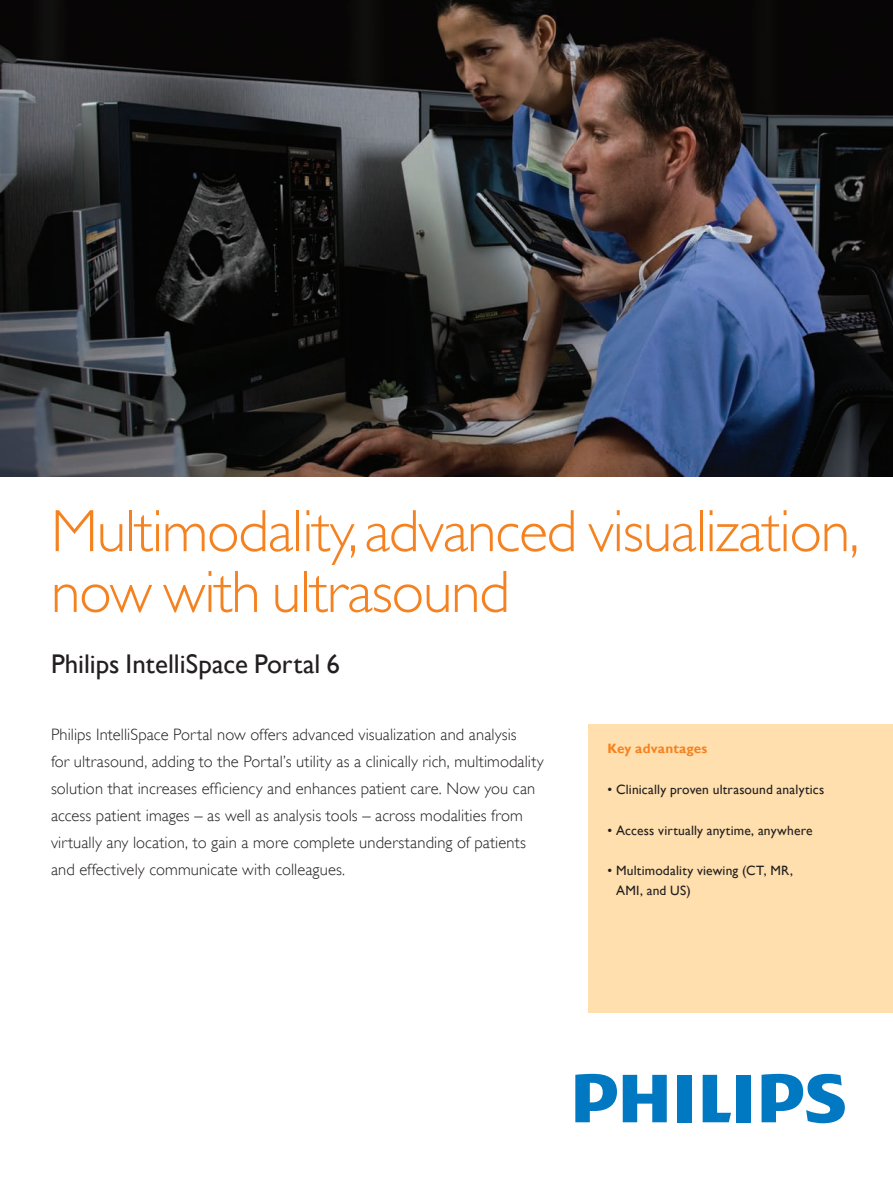
<style>
.page{position:relative;width:893px;height:1187px;background:#fff}
.page>*{position:absolute;margin:0;border:0;box-sizing:border-box;transform-origin:0 0}
.t1{font:60px/60.8px "Gill Sans Alt One WGL Light";letter-spacing:-.02em;color:#f58220}
.t2{font:27px "Gill Sans Alt One WGL";color:#231f20}
.t3{font:16.5px/27px "Gill Sans Alt One WGL Light";letter-spacing:.005em;color:#231f20}
.t4{font:13.5px/20.2px "Gill Sans Alt One WGL";letter-spacing:.015em;color:#231f20}
.t5{font:700 13.5px "Gill Sans Alt One WGL";letter-spacing:.015em;color:#f58220}
</style>
<div class="page">
<img style="left:0;top:0;width:893px;height:476px">
<svg style="left:623px;top:1074px;width:44px;height:48px"></svg>
<svg style="left:703px;top:1074px;width:28px;height:48px"></svg>
<div style="left:677px;top:1074px;width:15px;height:48px;background:#0079c2"></div>
<div style="left:736px;top:1074px;width:15px;height:48px;background:#0079c2"></div>
<svg style="left:761px;top:1073px;width:84px;height:50px"></svg>
<svg style="left:575px;top:1073px;width:42px;height:49px"></svg>
<div style="left:588px;top:724px;width:305px;height:289px;background:#fedfad"></div>
<h1 class="t1" style="left:51px;top:501px;width:810px">Multimodality, advanced visualization, now with ultrasound</h1>
<h2 class="t2" style="left:51px;top:645px;width:290px">Philips IntelliSpace Portal 6</h2>
<p class="t3" style="left:51px;top:721px;width:494px">Philips IntelliSpace Portal now offers advanced visualization and analysis<br>for ultrasound, adding to the Portal’s utility as a clinically rich, multimodality solution that increases efficiency and enhances patient care. Now you can access patient images – as well as analysis tools – across modalities from virtually any location, to gain a more complete understanding of patients and effectively communicate with colleagues.</p>
<p class="t5" style="left:608px;top:739px;width:101px">Key advantages</p>
<p class="t4" style="left:608px;top:779px;width:218px">• Clinically proven ultrasound analytics</p>
<p class="t4" style="left:608px;top:819px;width:207px">• Access virtually anytime, anywhere</p>
<p class="t4" style="left:616px;top:860px;width:178px;text-indent:-9px">• Multimodality viewing (CT, MR,<br>AMI, and US)</p>
</div>
